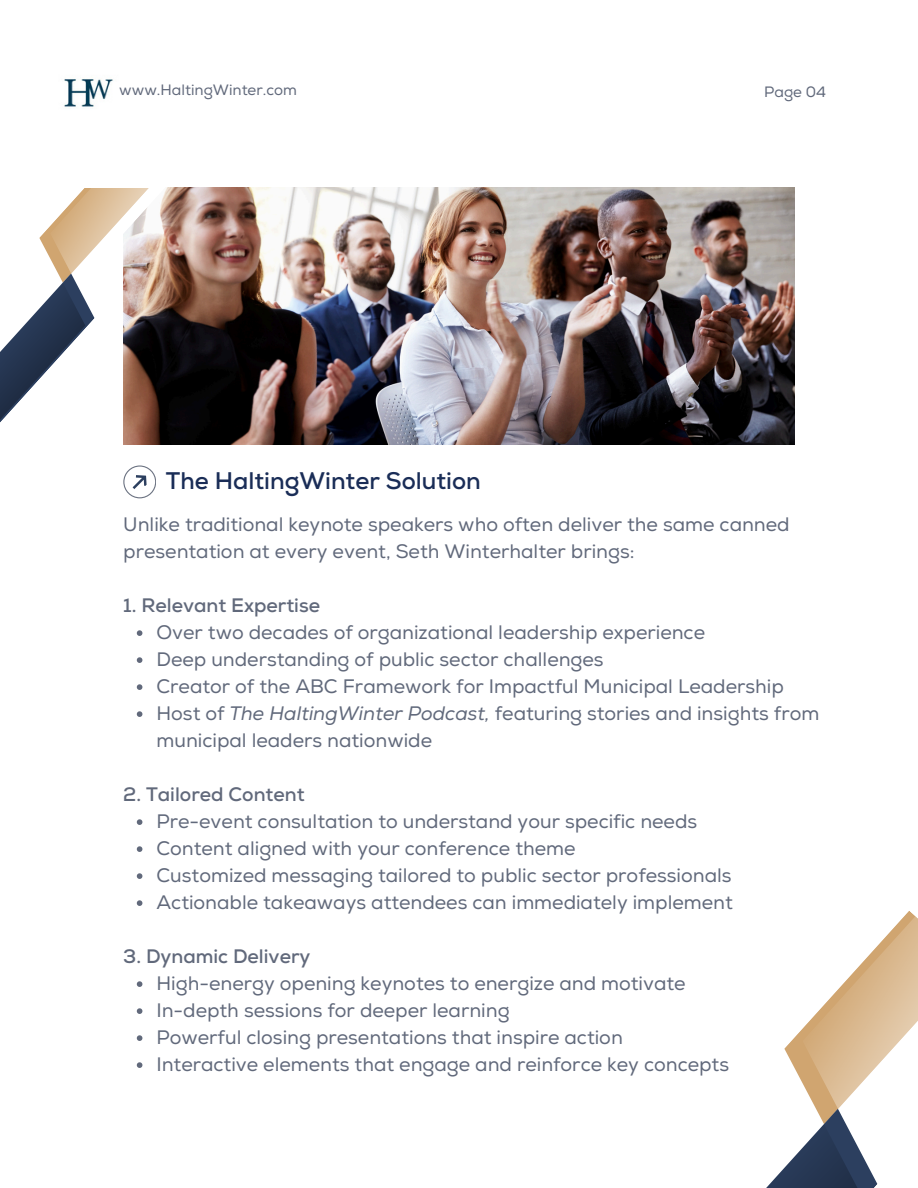
<style>
.page{position:relative;width:918px;height:1188px;background:#fff}
.page>*{position:absolute;margin:0;border:0;box-sizing:border-box;transform-origin:0 0}
.t1{font:700 24px "Nexa";color:#1a2d57}
.t2{font:19.5px/27px "Nexa";color:#61697b}
.t3{font:700 19.5px "Nexa";color:#61697b}
.t4{font:15px "Nexa";color:#61697b}
.s1{font-style:italic}
</style>
<div class="page">
<img style="left:205px;top:188px;width:590px;height:256px">
<svg style="left:156px;top:187px;width:49px;height:258px;background:#59463f"></svg>
<svg style="left:0;top:188px;width:156px;height:311px"></svg>
<svg style="left:137px;top:630px;width:5px;height:6px"></svg>
<svg style="left:137px;top:657px;width:5px;height:6px"></svg>
<svg style="left:137px;top:684px;width:5px;height:6px"></svg>
<svg style="left:137px;top:711px;width:5px;height:6px"></svg>
<svg style="left:137px;top:819px;width:5px;height:6px"></svg>
<svg style="left:137px;top:846px;width:5px;height:6px"></svg>
<svg style="left:137px;top:873px;width:5px;height:6px"></svg>
<svg style="left:137px;top:900px;width:5px;height:6px"></svg>
<svg style="left:137px;top:981px;width:5px;height:6px"></svg>
<svg style="left:137px;top:1008px;width:5px;height:6px"></svg>
<svg style="left:137px;top:1035px;width:5px;height:6px"></svg>
<svg style="left:137px;top:1062px;width:5px;height:6px"></svg>
<svg style="left:766px;top:911px;width:152px;height:277px"></svg>
<img style="left:64px;top:79px;width:49px;height:28px">
<h2 class="t4" style="left:119px;top:81px;width:179px">www.HaltingWinter.com</h2>
<p class="t4" style="left:764px;top:83px;width:63px">Page 04</p>
<p class="t1" style="left:166px;top:467px;width:316px">The HaltingWinter Solution</p>
<p class="t2" style="left:123px;top:512px;width:668px">Unlike traditional keynote speakers who often deliver the same canned presentation at every event, Seth Winterhalter brings:</p>
<p class="t3" style="left:123px;top:594px;width:198px">1. Relevant Expertise</p>
<p class="t2" style="left:156px;top:620px;width:550px">Over two decades of organizational leadership experience</p>
<p class="t2" style="left:156px;top:647px;width:449px">Deep understanding of public sector challenges</p>
<p class="t2" style="left:156px;top:674px;width:629px">Creator of the ABC Framework for Impactful Municipal Leadership</p>
<p class="t2" style="left:156px;top:701px;width:664px">Host of <span class="s1">The HaltingWinter Podcast,</span> featuring stories and insights from municipal leaders nationwide</p>
<h1 class="t3" style="left:123px;top:783px;width:183px">2. Tailored Content</h1>
<h3 class="t2" style="left:156px;top:809px;width:542px">Pre-event consultation to understand your specific needs</h3>
<h2 class="t2" style="left:156px;top:836px;width:421px">Content aligned with your conference theme</h2>
<p class="t2" style="left:156px;top:863px;width:577px">Customized messaging tailored to public sector professionals</p>
<p class="t2" style="left:156px;top:890px;width:578px">Actionable takeaways attendees can immediately implement</p>
<p class="t3" style="left:123px;top:945px;width:189px">3. Dynamic Delivery</p>
<p class="t2" style="left:156px;top:971px;width:531px">High-energy opening keynotes to energize and motivate</p>
<h2 class="t2" style="left:156px;top:998px;width:355px">In-depth sessions for deeper learning</h2>
<p class="t2" style="left:156px;top:1025px;width:468px">Powerful closing presentations that inspire action</p>
<p class="t2" style="left:156px;top:1052px;width:574px">Interactive elements that engage and reinforce key concepts</p>
</div>
